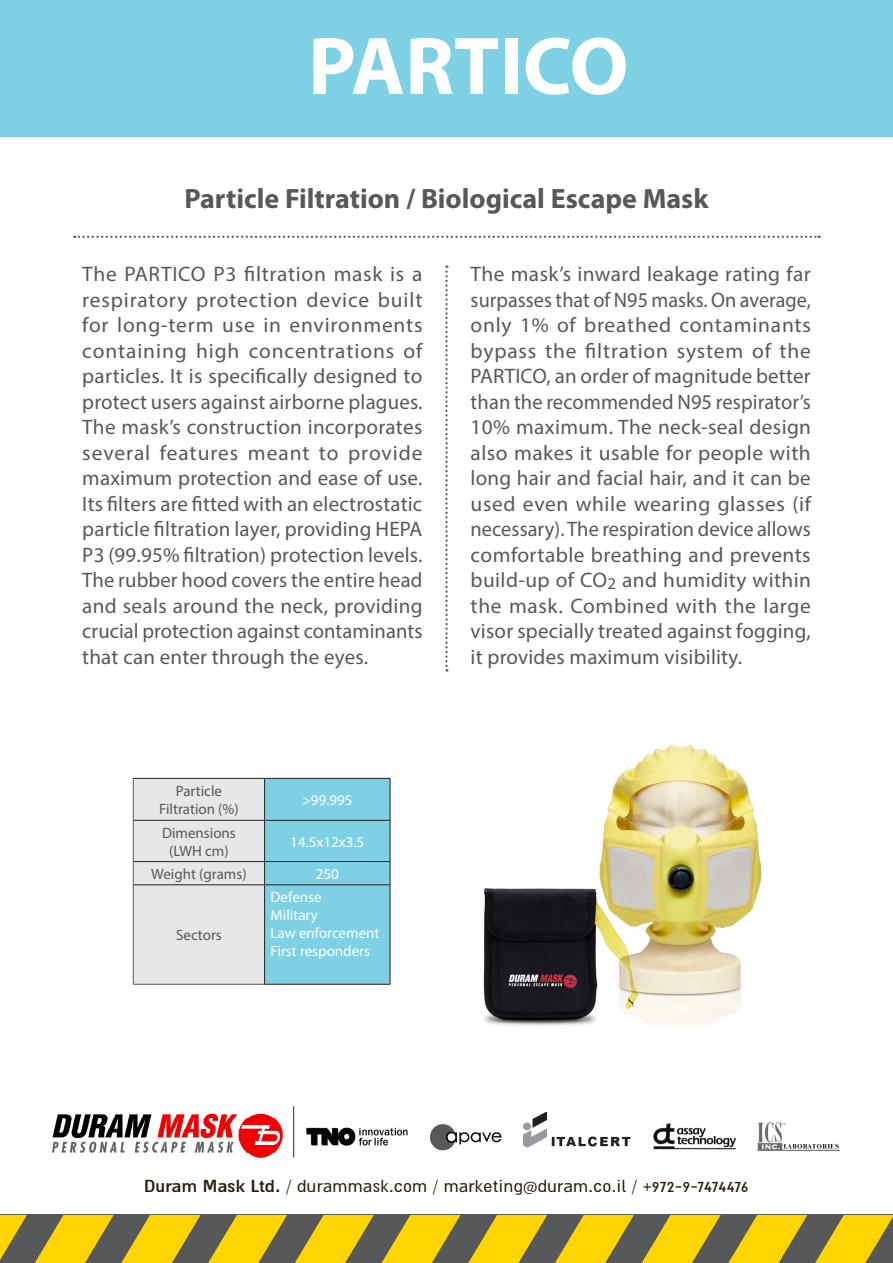
<style>
.page{position:relative;width:893px;height:1263px;background:#fff}
.page>*{position:absolute;margin:0;border:0;box-sizing:border-box;transform-origin:0 0}
.t1{font:700 82.5px "Myriad Pro";color:#fff}
.t2{font:700 28.05px "Myriad Pro";color:#57585a}
.t3{font:21px/25.5px "Myriad Pro";letter-spacing:.01em;color:#57585a;text-align:justify}
.t4{font:19.5px "Almoni DLAAA";letter-spacing:.02em;color:#2b1c0f}
.t5{font:16.5px "Myriad Pro";color:#57585a}
.t6{font:15px "Myriad Pro";color:#fff}
.t7{font:15px "Myriad Pro";color:#57585a}
.s1{font-weight:700}
</style>
<div class="page">
<div style="left:0;top:0;width:893px;height:136px;background:#7ed1e4"></div>
<div style="left:0;top:1215px;width:893px;height:48px;background:#57585a"></div>
<svg style="left:382px;top:1215px;width:79px;height:48px"></svg>
<svg style="left:295px;top:1215px;width:79px;height:48px"></svg>
<svg style="left:208px;top:1215px;width:79px;height:48px"></svg>
<svg style="left:121px;top:1215px;width:79px;height:48px"></svg>
<svg style="left:35px;top:1215px;width:79px;height:48px"></svg>
<svg style="left:468px;top:1215px;width:79px;height:48px"></svg>
<svg style="left:642px;top:1215px;width:79px;height:48px"></svg>
<svg style="left:555px;top:1215px;width:79px;height:48px"></svg>
<svg style="left:0;top:1215px;width:27px;height:45px"></svg>
<svg style="left:815px;top:1215px;width:78px;height:48px"></svg>
<svg style="left:728px;top:1215px;width:79px;height:48px"></svg>
<img style="left:53px;top:1113px;width:229px;height:44px">
<hr style="left:293px;top:1106px;width:1px;height:51px;background:#57585a">
<img style="left:306px;top:1127px;width:102px;height:19px">
<img style="left:430px;top:1124px;width:72px;height:27px">
<img style="left:523px;top:1112px;width:108px;height:35px">
<img style="left:653px;top:1124px;width:83px;height:26px">
<img style="left:757px;top:1122px;width:82px;height:29px">
<svg style="left:74px;top:236px;width:746px;height:2px"></svg>
<svg style="left:445px;top:265px;width:3px;height:406px"></svg>
<hr style="left:133px;top:984px;width:131px;height:1px;background:#57585a">
<hr style="left:264px;top:984px;width:126px;height:1px;background:#231f20">
<svg style="left:133px;top:778px;width:258px;height:206px;background:#afd7e1"></svg>
<hr style="left:390px;top:885px;width:1px;height:99px;background:#231f20">
<hr style="left:264px;top:885px;width:1px;height:99px;background:#231f20">
<img style="left:483px;top:744px;width:279px;height:282px">
<p class="t1" style="left:308px;top:20px;width:322px">PARTICO</p>
<p class="t2" style="left:184px;top:183px;width:526px">Particle Filtration / Biological Escape Mask</p>
<p class="t3" style="left:82px;top:261px;width:342px">The PARTICO 3P filtration mask is a respiratory protection device built for long-term use in environments containing high concentrations of particles It. is specifically designed to protect users against airborne plagues.<br>The mask s’ construction incorporates several features meant to provide maximum protection and ease of use.<br>Its filters are fitted with an electrostatic particle filtration layer, providing HEPA 3P (99.95% filtration) protection levels.<br>The rubber hood covers the entire head and seals around the neck, providing crucial protection against contaminants that can enter through the eyes.</p>
<p class="t3" style="left:471px;top:261px;width:342px;text-align:right">The mask s’ inward leakage rating far surpasses that of N95 masks. On average, only 1% of breathed contaminants bypass the filtration system of the PARTICO, an order of magnitude better than the recommended N95 respirator s’ 10% maximum. The neck-seal design also makes it usable for people with long hair and facial hair, and it can be used even while wearing glasses (if necessary .) The respiration device allows comfortable breathing and prevents and humidity within</p>
<p class="t3" style="left:471px;top:567px;width:342px;text-align:left">build-up of CO<br>the mask. Combined with the large visor specially treated against fogging, it provides maximum visibility.</p>
<p class="t5" style="left:607px;top:573px;width:10px">2</p>
<p class="t7" style="left:176px;top:782px;width:48px">Particle</p>
<p class="t7" style="left:159px;top:800px;width:81px">Filtration %) (</p>
<p class="t7" style="left:162px;top:823px;width:75px">Dimensions</p>
<p class="t7" style="left:169px;top:841px;width:61px">(LWH cm(</p>
<p class="t7" style="left:151px;top:864px;width:97px">Weight (grams(</p>
<p class="t7" style="left:176px;top:926px;width:47px">Sectors</p>
<p class="t6" style="left:302px;top:791px;width:52px">&gt;99.995</p>
<p class="t6" style="left:290px;top:832px;width:75px">14.5x12x3.5</p>
<p class="t6" style="left:316px;top:864px;width:25px">250</p>
<p class="t6" style="left:271px;top:888px;width:53px">Defense</p>
<p class="t6" style="left:271px;top:906px;width:49px">Military</p>
<p class="t6" style="left:271px;top:924px;width:110px">Law enforcement</p>
<p class="t6" style="left:271px;top:942px;width:101px">First responders</p>
<p class="t4" style="left:144px;top:1176px;width:606px"><span class="s1">Duram Mask Ltd</span> /<span class="s1">.</span> durammask.com / marketing@duram.co /i l. +972-9-7474476</p>
</div>
